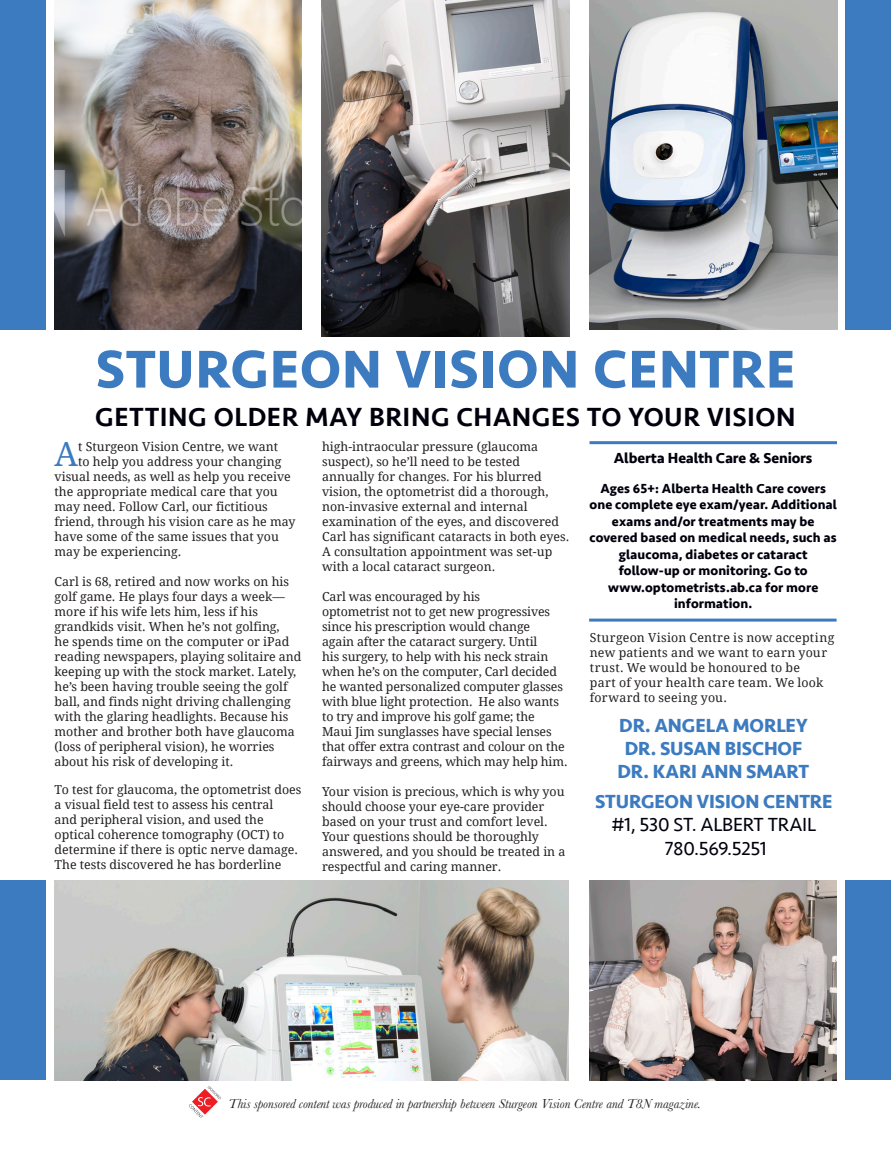
<style>
.page{position:relative;width:891px;height:1161px;background:#fff}
.page>*{position:absolute;margin:0;border:0;box-sizing:border-box;transform-origin:0 0}
.t1{font:700 55.2px "Seravek";letter-spacing:.015em;color:#3c7bbf}
.t2{font:33.45px "Droid Serif";color:#3c7bbf}
.t3{font:500 27px "Seravek";letter-spacing:.02em;color:#00000d}
.t4{font:700 19.5px "Seravek";letter-spacing:-.005em;color:#3c7bbf}
.t5{font:19.5px "Seravek";letter-spacing:-.02em;color:#00000d}
.t6{font:700 15px "Seravek";letter-spacing:-.005em;color:#00000d}
.t7{font:700 13.5px/16.5px "Seravek";letter-spacing:.005em;color:#00000d;text-align:center}
.t8{font:italic 13.5px "Baskerville";letter-spacing:-.01em;color:#231f20}
.t9{font:12.3px/15px "Droid Serif";color:#231f20}
.t10{font:12.3px/15px "Droid Serif";letter-spacing:.02em;color:#231f20}
</style>
<div class="page">
<div style="left:0;top:880px;width:45px;height:200px;background:#3c7bbf"></div>
<img style="left:590px;top:880px;width:247px;height:200px">
<svg style="left:189px;top:1086px;width:32px;height:32px"></svg>
<img style="left:54px;top:880px;width:515px;height:200px">
<hr style="left:590px;top:441px;width:247px;height:3px;background:#3c7bbf">
<hr style="left:589px;top:619px;width:248px;height:3px;background:#3c7bbf">
<div style="left:0;top:0;width:45px;height:330px;background:#3c7bbf"></div>
<div style="left:846px;top:0;width:45px;height:330px;background:#3c7bbf"></div>
<img style="left:54px;top:0;width:248px;height:330px">
<div style="left:846px;top:880px;width:45px;height:200px;background:#3c7bbf"></div>
<img style="left:590px;top:0;width:248px;height:330px">
<img style="left:322px;top:0;width:248px;height:337px">
<p class="t1" style="left:96px;top:325px;width:701px">STURGEON VISION CENTRE</p>
<p class="t3" style="left:95px;top:400px;width:702px">GETTING OLDER MAY BRING CHANGES TO YOUR VISION</p>
<p class="t2" style="left:55px;top:435px;width:25px">A</p>
<p class="t9" style="left:78px;top:439px;width:201px">t Sturgeon Vision Centre, we want</p>
<p class="t9" style="left:78px;top:454px;width:205px">to help you address your changing</p>
<p class="t9" style="left:55px;top:469px;width:238px">visual needs, as well as help you receive</p>
<p class="t9" style="left:55px;top:484px;width:225px">the appropriate medical care that you</p>
<p class="t9" style="left:55px;top:499px;width:215px">may need. Follow Carl, our fictitious</p>
<p class="t9" style="left:55px;top:514px;width:242px">friend, through his vision care as he may</p>
<p class="t9" style="left:55px;top:529px;width:226px">have some of the same issues that you</p>
<p class="t9" style="left:55px;top:544px;width:128px">may be experiencing.</p>
<p class="t9" style="left:55px;top:574px;width:248px">Carl is 68, retired and now works on his golf game. He plays four days a week— more if his wife lets him, less if his grandkids visit. When he’s not golfing,<br>he spends time on the computer or iPad reading newspapers, playing solitaire and keeping up with the stock market. Lately, he’s been having trouble seeing the golf ball, and finds night driving challenging with the glaring headlights. Because his mother and brother both have glaucoma (loss of peripheral vision), he worries about his risk of developing it.</p>
<p class="t9" style="left:55px;top:782px;width:248px">To test for glaucoma, the optometrist does a visual field test to assess his central<br>and peripheral vision, and used the optical coherence tomography (OCT) to determine if there is optic nerve damage.<br>The tests discovered he has borderline</p>
<p class="t9" style="left:322px;top:439px;width:249px">high-intraocular pressure (glaucoma suspect), so he’ll need to be tested annually for changes. For his blurred vision, the optometrist did a thorough, non-invasive external and internal examination of the eyes, and discovered Carl has significant cataracts in both eyes.<br>A consultation appointment was set-up with a local cataract surgeon.</p>
<p class="t9" style="left:322px;top:589px;width:160px">Carl was encouraged by his</p>
<p class="t9" style="left:322px;top:604px;width:247px">optometrist not to get new progressives since his prescription would change<br>again after the cataract surgery. Until<br>his surgery, to help with his neck strain when he’s on the computer, Carl decided he wanted personalized computer glasses with blue light protection. He also wants to try and improve his golf game; the Maui Jim sunglasses have special lenses that offer extra contrast and colour on the fairways and greens, which may help him.</p>
<p class="t9" style="left:322px;top:784px;width:245px">Your vision is precious, which is why you should choose your eye-care provider based on your trust and comfort level.<br>Your questions should be thoroughly answered, and you should be treated in a respectful and caring manner.</p>
<p class="t6" style="left:614px;top:446px;width:200px">Alberta Health Care &amp; Seniors</p>
<p class="t7" style="left:590px;top:480px;width:249px">Ages 65+: Alberta Health Care covers one complete eye exam/year. Additional exams and/or treatments may be covered based on medical needs, such as glaucoma, diabetes or cataract</p>
<p class="t7" style="left:619px;top:562px;width:190px">follow-up or monitoring. Go to</p>
<p class="t7" style="left:608px;top:579px;width:212px">www.optometrists.ab.ca for more information.</p>
<p class="t10" style="left:590px;top:630px;width:246px">Sturgeon Vision Centre is now accepting new patients and we want to earn your trust. We would be honoured to be<br>part of your health care team. We look forward to seeing you.</p>
<p class="t4" style="left:619px;top:709px;width:190px">DR. ANGELA MORLEY</p>
<p class="t4" style="left:625px;top:733px;width:179px">DR. SUSAN BISCHOF</p>
<p class="t4" style="left:618px;top:756px;width:193px">DR. KARI ANN SMART</p>
<p class="t4" style="left:595px;top:786px;width:239px">STURGEON VISION CENTRE</p>
<p class="t5" style="left:611px;top:810px;width:206px">#1, 530 ST. ALBERT TRAIL</p>
<p class="t5" style="left:665px;top:833px;width:103px">780.569.5251</p>
<p class="t8" style="left:229px;top:1095px;width:474px">This sponsored content was produced in partnership between Sturgeon Vision Centre and T8N magazine.</p>
</div>
